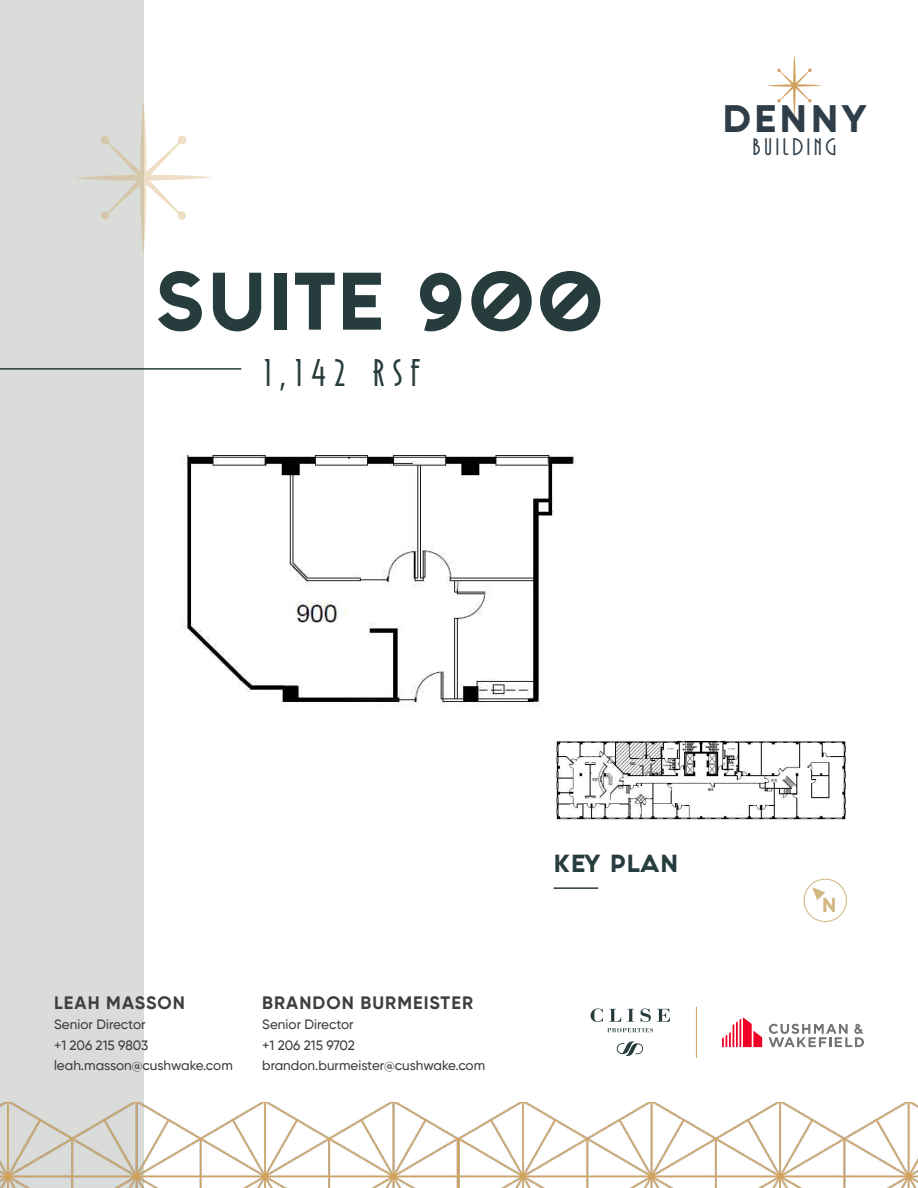
<style>
.page{position:relative;width:918px;height:1188px;background:#fff}
.page>*{position:absolute;margin:0;border:0;box-sizing:border-box;transform-origin:0 0}
.t1{font:800 69px "Fashion Fetish";letter-spacing:.02em;color:#273c3c}
.t2{font:36px "Monsante";letter-spacing:.195em;color:#273c3c}
.t3{font:800 32.55px "Fashion Fetish";letter-spacing:.08em;color:#2e3d48}
.t4{font:22.35px "Monsante";letter-spacing:.155em;color:#2e3d48}
.t5{font:800 21px "Fashion Fetish";letter-spacing:.02em;color:#273c3c}
.t6{font:700 18px "Gilroy";letter-spacing:.06em;color:#3e3e3f}
.t7{font:800 17.25px "Fashion Fetish";color:#d1b885}
.t8{font:500 13.5px/20.4px "Gilroy";color:#3e3e3f}
</style>
<div class="page">
<img style="left:182px;top:454px;width:394px;height:252px">
<hr style="left:554px;top:887px;width:44px;height:2px;background:#273c3c">
<img style="left:555px;top:740px;width:291px;height:80px">
<div style="left:181px;top:698px;width:69px;height:44px;background:#fff"></div>
<svg style="left:812px;top:887px;width:13px;height:13px"></svg>
<div style="left:804px;top:879px;width:43px;height:43px;border:1px solid #d1b885;border-radius:50%"></div>
<div style="left:0;top:0;width:144px;height:1188px;background:#d9dcd8"></div>
<svg style="left:722px;top:1017px;width:40px;height:30px"></svg>
<svg style="left:769px;top:1024px;width:95px;height:23px"></svg>
<hr style="left:696px;top:1007px;width:1px;height:51px;background:#cfa15c">
<hr style="left:0;top:368px;width:241px;height:2px;background:#273c3c">
<svg style="left:617px;top:1041px;width:26px;height:15px"></svg>
<svg style="left:591px;top:1009px;width:12px;height:13px"></svg>
<svg style="left:609px;top:1009px;width:12px;height:13px"></svg>
<svg style="left:627px;top:1009px;width:7px;height:13px"></svg>
<svg style="left:641px;top:1009px;width:10px;height:13px"></svg>
<svg style="left:657px;top:1009px;width:13px;height:13px"></svg>
<svg style="left:607px;top:1028px;width:46px;height:4px"></svg>
<img style="left:0;top:1103px;width:918px;height:85px">
<svg style="left:767px;top:54px;width:55px;height:63px"></svg>
<svg style="left:75px;top:101px;width:137px;height:153px"></svg>
<p class="t1" style="left:153px;top:245px;width:452px">SUITE 900</p>
<p class="t2" style="left:264px;top:355px;width:159px">1,142 RSF</p>
<h3 class="t3" style="left:722px;top:92px;width:146px">DENNY</h3>
<h3 class="t4" style="left:753px;top:136px;width:85px">BUILDING</h3>
<h3 class="t6" style="left:54px;top:991px;width:133px">LEAH MASSON</h3>
<p class="t8" style="left:54px;top:1014px;width:180px">Senior Director<br>+1 206 215 9803 leah.masson@cushwake.com</p>
<h3 class="t6" style="left:262px;top:991px;width:212px">BRANDON BURMEISTER</h3>
<p class="t8" style="left:262px;top:1014px;width:225px">Senior Director<br>+1 206 215 9702 brandon.burmeister@cushwake.com</p>
<p class="t5" style="left:554px;top:846px;width:126px">KEY PLAN</p>
<p class="t7" style="left:822px;top:891px;width:17px">N</p>
</div>
